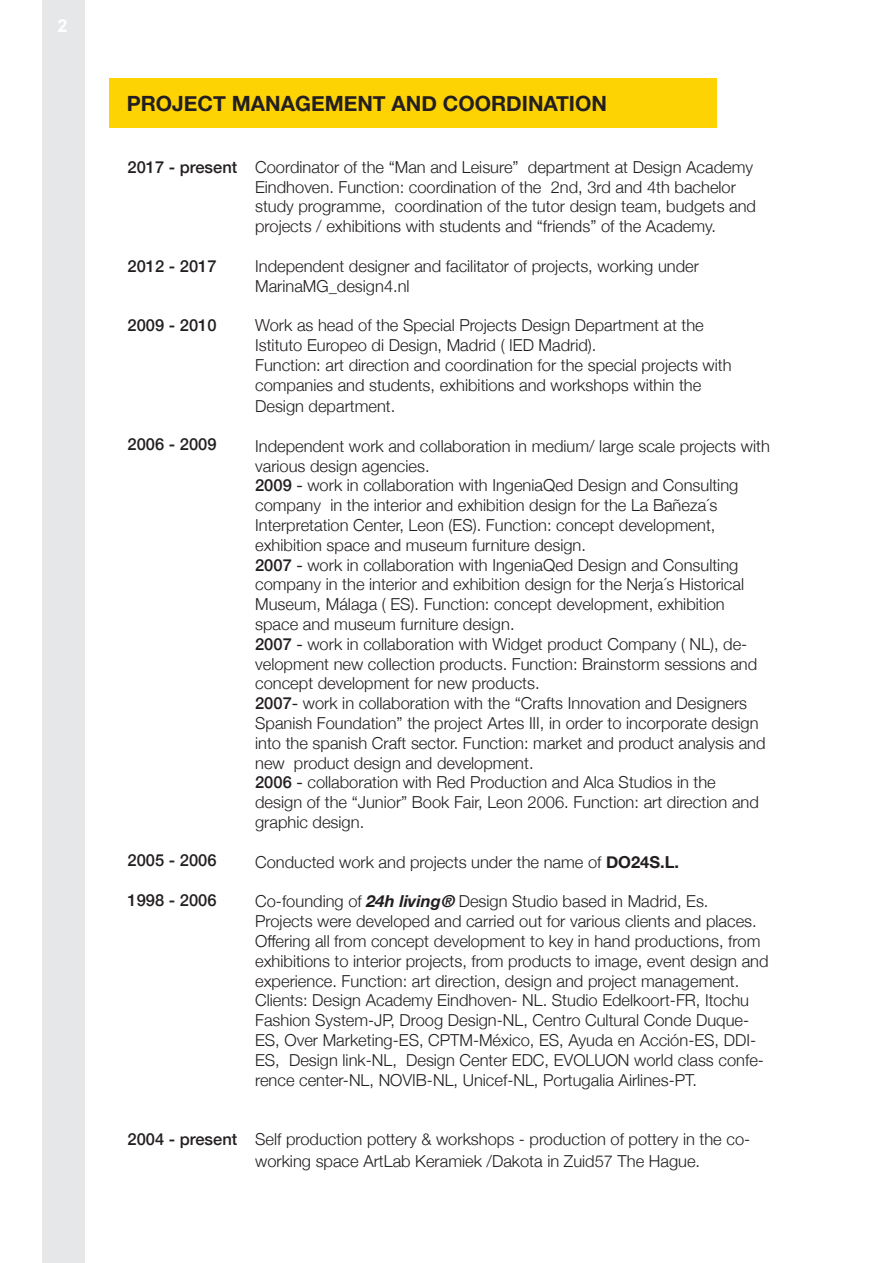
<style>
.page{position:relative;width:893px;height:1263px;background:#fff}
.page>*{position:absolute;margin:0;border:0;box-sizing:border-box;transform-origin:0 0}
.t1{font:700 21px "Helvetica Neue";color:#231f20}
.t2{font:700 18px "Arial";color:#fff}
.t3{font:300 16.5px/19.8px "Helvetica Neue";color:#231f20}
.t4{font:500 16.5px "Helvetica Neue";color:#231f20}
.s1{font-weight:500}
.s2{font-weight:400}
.s3{font-weight:700}
.s4{font-weight:700;font-style:italic}
</style>
<div class="page">
<div style="left:43px;top:0;width:42px;height:1263px;background:#e6e7e9"></div>
<div style="left:109px;top:79px;width:608px;height:49px;background:#fed304"></div>
<p class="t2" style="left:57px;top:14px;width:12px">2</p>
<p class="t1" style="left:127px;top:87px;width:482px">PROJECT MANAGEMENT AND COORDINATION</p>
<p class="t4" style="left:128px;top:154px;width:111px">2017 - present</p>
<p class="t4" style="left:128px;top:253px;width:90px">2012 - 2017</p>
<p class="t4" style="left:128px;top:312px;width:90px">2009 - 2010</p>
<p class="t4" style="left:128px;top:431px;width:90px">2006 - 2009</p>
<p class="t4" style="left:128px;top:847px;width:90px">2005 - 2006</p>
<p class="t4" style="left:128px;top:886px;width:90px">1998 - 2006</p>
<p class="t4" style="left:128px;top:1126px;width:111px">2004 - present</p>
<p class="t3" style="left:255px;top:156px;width:502px">Coordinator of the “Man and Leisure” department at Design Academy Eindhoven. Function: coordination of the 2nd, 3rd and 4th bachelor study programme, coordination of the tutor design team, budgets and projects / exhibitions with students and “friends” of the Academy.</p>
<p class="t3" style="left:255px;top:255px;width:445px">Independent designer and facilitator of projects, working under</p>
<p class="t3" style="left:255px;top:275px;width:156px">MarinaMG_design4.nl</p>
<p class="t3" style="left:255px;top:314px;width:450px">Work as head of the Special Projects Design Department at the</p>
<p class="t3" style="left:255px;top:334px;width:343px">Istituto Europeo di Design, Madrid ( IED Madrid).</p>
<p class="t3" style="left:255px;top:354px;width:478px">Function: art direction and coordination for the special projects with</p>
<p class="t3" style="left:255px;top:374px;width:448px">companies and students, exhibitions and workshops within the</p>
<p class="t3" style="left:255px;top:395px;width:142px">Design department.</p>
<p class="t3" style="left:255px;top:435px;width:516px">Independent work and collaboration in medium/ large scale projects with various design agencies.</p>
<p class="t3" style="left:255px;top:474px;width:485px"><span class="s1">2009</span> <span class="s2">-</span> work in collaboration with IngeniaQed Design and Consulting</p>
<p class="t3" style="left:255px;top:494px;width:464px">company in the interior and exhibition design for the La Bañeza´s</p>
<p class="t3" style="left:255px;top:514px;width:462px">Interpretation Center, Leon (ES). Function: concept development,</p>
<p class="t3" style="left:255px;top:534px;width:332px">exhibition space and museum furniture design.</p>
<p class="t3" style="left:255px;top:554px;width:485px"><span class="s1">2007</span> <span class="s2">-</span> work in collaboration with IngeniaQed Design and Consulting</p>
<p class="t3" style="left:255px;top:573px;width:490px">company in the interior and exhibition design for the Nerja´s Historical</p>
<p class="t3" style="left:255px;top:593px;width:471px">Museum, Málaga ( ES). Function: concept development, exhibition</p>
<p class="t3" style="left:255px;top:613px;width:261px">space and museum furniture design.</p>
<p class="t3" style="left:255px;top:633px;width:504px"><span class="s1">2007</span> <span class="s2">-</span> work in collaboration with Widget product Company ( NL), de&shy;velopment new collection products. Function: Brainstorm sessions and concept development for new products.</p>
<p class="t3" style="left:255px;top:692px;width:494px"><span class="s1">2007</span><span class="s2">-</span> work in collaboration with the “Crafts Innovation and Designers</p>
<p class="t3" style="left:255px;top:712px;width:505px">Spanish Foundation” the project Artes III, in order to incorporate design</p>
<p class="t3" style="left:255px;top:732px;width:512px">into the spanish Craft sector. Function: market and product analysis and new product design and development.</p>
<p class="t3" style="left:255px;top:771px;width:462px"><span class="s1">2006</span> <span class="s2">-</span> collaboration with Red Production and Alca Studios in the</p>
<p class="t3" style="left:255px;top:791px;width:505px">design of the “Junior” Book Fair, Leon 2006. Function: art direction and graphic design.</p>
<p class="t3" style="left:255px;top:851px;width:425px">Conducted work and projects under the name of <span class="s3">DO24S.L.</span></p>
<p class="t3" style="left:255px;top:890px;width:455px">Co-founding of <span class="s4">24h living®</span> Design Studio based in Madrid, Es.</p>
<p class="t3" style="left:255px;top:910px;width:515px">Projects were developed and carried out for various clients and places.<br>Offering all from concept development to key in hand productions, from exhibitions to interior projects, from products to image, event design and experience. Function: art direction, design and project management.<br>Clients: Design Academy Eindhoven- NL. Studio Edelkoort-FR, Itochu Fashion System-JP, Droog Design-NL, Centro Cultural Conde Duque-ES, Over Marketing-ES, CPTM-México, ES, Ayuda en Acción-ES, DDI-ES, Design link-NL, Design Center EDC, EVOLUON world class confe&shy;rence center-NL, NOVIB-NL, Unicef-NL, Portugalia Airlines-PT.</p>
<p class="t3" style="left:255px;top:1127px;width:497px;line-height:21.6px">Self production pottery &amp; workshops - production of pottery in the co&shy;working space ArtLab Keramiek /Dakota in Zuid57 The Hague.</p>
</div>
